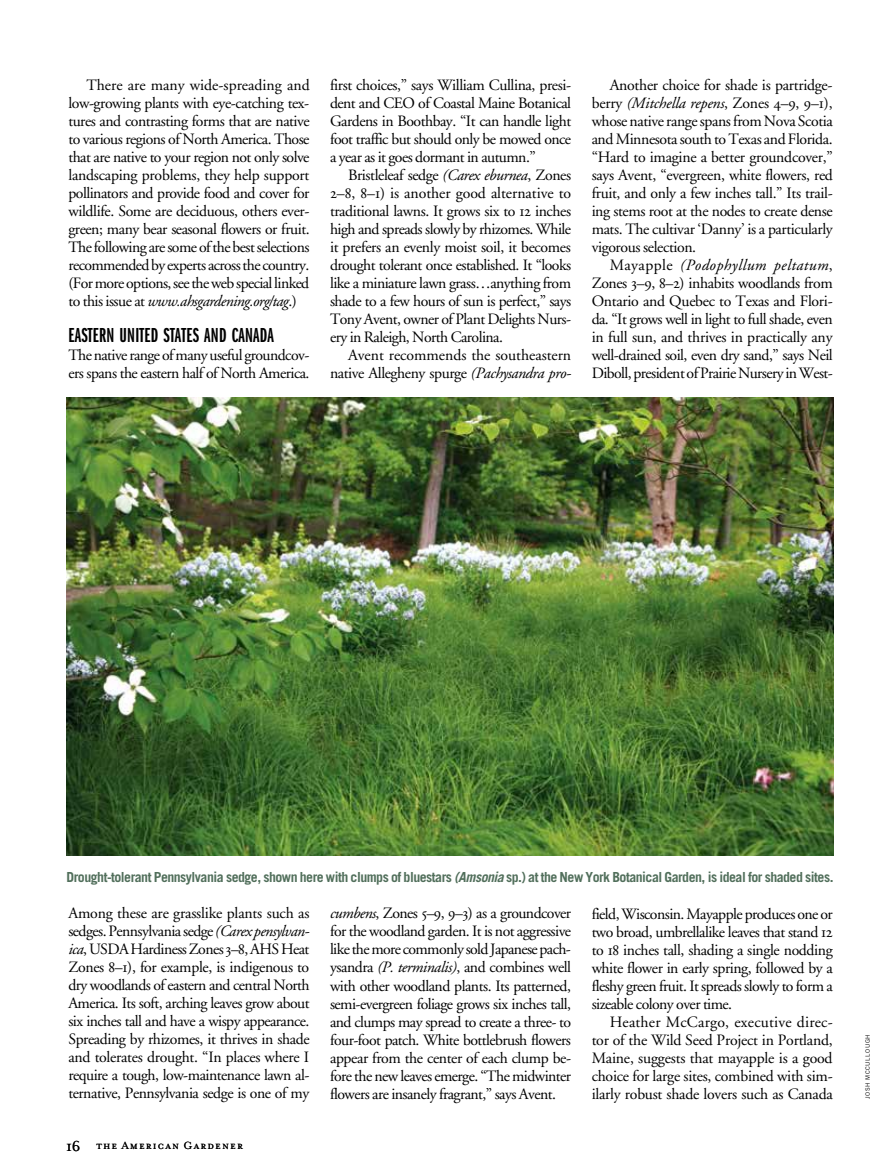
<style>
.page{position:relative;width:891px;height:1175px;background:#fff}
.page>*{position:absolute;margin:0;border:0;box-sizing:border-box;transform-origin:0 0}
.t1{font:21px "Franklin Gothic Demi X Comp";letter-spacing:.01em;color:#000}
.t2{font:15.75px/18px "Adobe Garamond Regular Os F";letter-spacing:-.035em;color:#000;text-align:justify}
.t3{font:15.75px/18px "Adobe Garamond Regular Os F";color:#000;text-align:right}
.t4{font:15.75px "Adobe Garamond Italic Os F";letter-spacing:-.035em;color:#000}
.t5{font:15.75px "Adobe Garamond Italic Os F";letter-spacing:.03em;color:#000}
.t6{font:700 13.8px "Trade Gothic";letter-spacing:-.035em;color:#516f5b}
.t7{font:12px "Mrs Eaves Small Caps";letter-spacing:.09em;color:#000}
.t8{font:6px "Trade Gothic";letter-spacing:.095em;color:#000}
.s1{font-family:"Adobe Garamond Regular Os F"}
.s2{font-family:"Adobe Garamond Italic Os F"}
.s3{font-style:italic}
.s4{font-family:"Mrs Eaves Roman";font-size:16.5px}
</style>
<div class="page">
<img style="left:67px;top:397px;width:766px;height:458px">
<p class="t2" style="left:68px;top:76px;width:243px;text-indent:18px">There are many wide-spreading and low-growing plants with eye-catching tex&shy;tures and contrasting forms that are native to various regions of North America. Those that are native to your region not only solve landscaping problems, they help support pollinators and provide food and cover for wildlife. Some are deciduous, others ever&shy;green; many bear seasonal flowers or fruit.<br>The following are some of the best selections recommended by experts across the country. (For more options, see the web special linked</p>
<p class="t4" style="left:68px;top:293px;width:230px"><span class="s1">to this issue at</span> www.ahsgardening.org/tag<span class="s1">.)</span></p>
<h1 class="t1" style="left:68px;top:324px;width:207px">EASTERN UNITED STATES AND CANADA</h1>
<p class="t2" style="left:68px;top:346px;width:243px">The native range of many useful groundcov&shy;ers spans the eastern half of North America.</p>
<p class="t2" style="left:330px;top:76px;width:243px">first choices,” says William Cullina, presi&shy;dent and CEO</p>
<p class="t2" style="left:330px;top:94px;width:243px;text-indent:88px">of Coastal Maine Botanical Gardens in Boothbay. “It can handle light foot traffic but should only be mowed once a year as it goes dormant in autumn.”</p>
<p class="t2" style="left:330px;top:166px;width:243px;text-indent:18px">Bristleleaf sedge <span class="s2">(Carex eburnea</span>, Zones 2–8, 8–1) is another good alternative to traditional lawns. It grows six to 12 inches high and spreads slowly by rhizomes. While it prefers an evenly moist soil, it becomes drought tolerant once established. It “looks like a miniature lawn grass…anything from shade to a few hours of sun is perfect,” says Tony Avent, owner of Plant Delights Nurs&shy;ery in Raleigh, North Carolina.</p>
<p class="t3" style="left:330px;top:346px;width:243px">Avent recommends the southeastern native Allegheny spurge <span class="s2">(Pachysandra pro-</span></p>
<p class="t2" style="left:592px;top:77px;width:243px;text-indent:18px">Another choice for shade is partridge&shy;berry <span class="s2">(Mitchella repens</span>, Zones 4–9, 9–1), whose native range spans from Nova Scotia and Minnesota south to Texas and Florida. “Hard to imagine a better groundcover,” says Avent, “evergreen, white flowers, red fruit, and only a few inches tall.” Its trail&shy;ing stems root at the nodes to create dense mats. The cultivar ‘Danny’ is a particularly vigorous selection.</p>
<p class="t5" style="left:610px;top:257px;width:225px"><span class="s1">Mayapple</span> (Podophyllum peltatum<span class="s1">,</span></p>
<p class="t2" style="left:592px;top:275px;width:243px">Zones 3–9, 8–2) inhabits woodlands from Ontario and Quebec to Texas and Flori&shy;da. “It grows well in light to full shade, even in full sun, and thrives in practically any well-drained soil, even dry sand,” says Neil Diboll, president of Prairie Nursery in West-</p>
<p class="t6" style="left:67px;top:869px;width:768px">Drought-tolerant Pennsylvania sedge, shown here with clumps of bluestars <span class="s3">(Amsonia</span> sp.) at the New York Botanical Garden, is ideal for shaded sites.</p>
<p class="t2" style="left:68px;top:904px;width:243px">Among these are grasslike plants such as sedges. Pennsylvania sedge <span class="s2">(Carex pensylvan&shy;ica</span>, USDA</p>
<p class="t2" style="left:68px;top:940px;width:243px;text-indent:62px">Hardiness Zones 3–8, AHS Heat Zones 8–1), for example, is indigenous to dry woodlands of eastern and central North America. Its soft, arching leaves grow about six inches tall and have a wispy appearance.<br>Spreading by rhizomes, it thrives in shade and tolerates drought. “In places where I require a tough, low-maintenance lawn al&shy;ternative, Pennsylvania sedge is one of my</p>
<p class="t7" style="left:66px;top:1139px;width:178px"><span class="s4">16</span> the American Gardener</p>
<p class="t2" style="left:330px;top:904px;width:243px"><span class="s2">cumbens</span>, Zones 5–9, 9–3) as a groundcover for the woodland garden. It is not aggressive like the more commonly sold Japanese pach&shy;ysandra <span class="s2">(P. terminalis)</span>, and combines well with other woodland plants. Its patterned, semi-evergreen foliage grows six inches tall, and clumps may spread to create a three- to four-foot patch. White bottlebrush flowers appear from the center of each clump be&shy;fore the new leaves emerge. “The midwinter flowers are insanely fragrant,” says Avent.</p>
<p class="t2" style="left:592px;top:905px;width:243px">field, Wisconsin. Mayapple produces one or two broad, umbrellalike leaves that stand 12 to 18 inches tall, shading a single nodding white flower in early spring, followed by a fleshy green fruit. It spreads slowly to form a sizeable colony over time.</p>
<p class="t2" style="left:592px;top:1013px;width:243px;text-indent:18px">Heather McCargo, executive direc&shy;tor of the Wild Seed Project in Portland, Maine, suggests that mayapple is a good choice for large sites, combined with sim&shy;ilarly robust shade lovers such as Canada</p>
<p class="t8" style="left:864px;top:1098px;width:66px;rotate:-90deg">josh mccullough</p>
</div>
